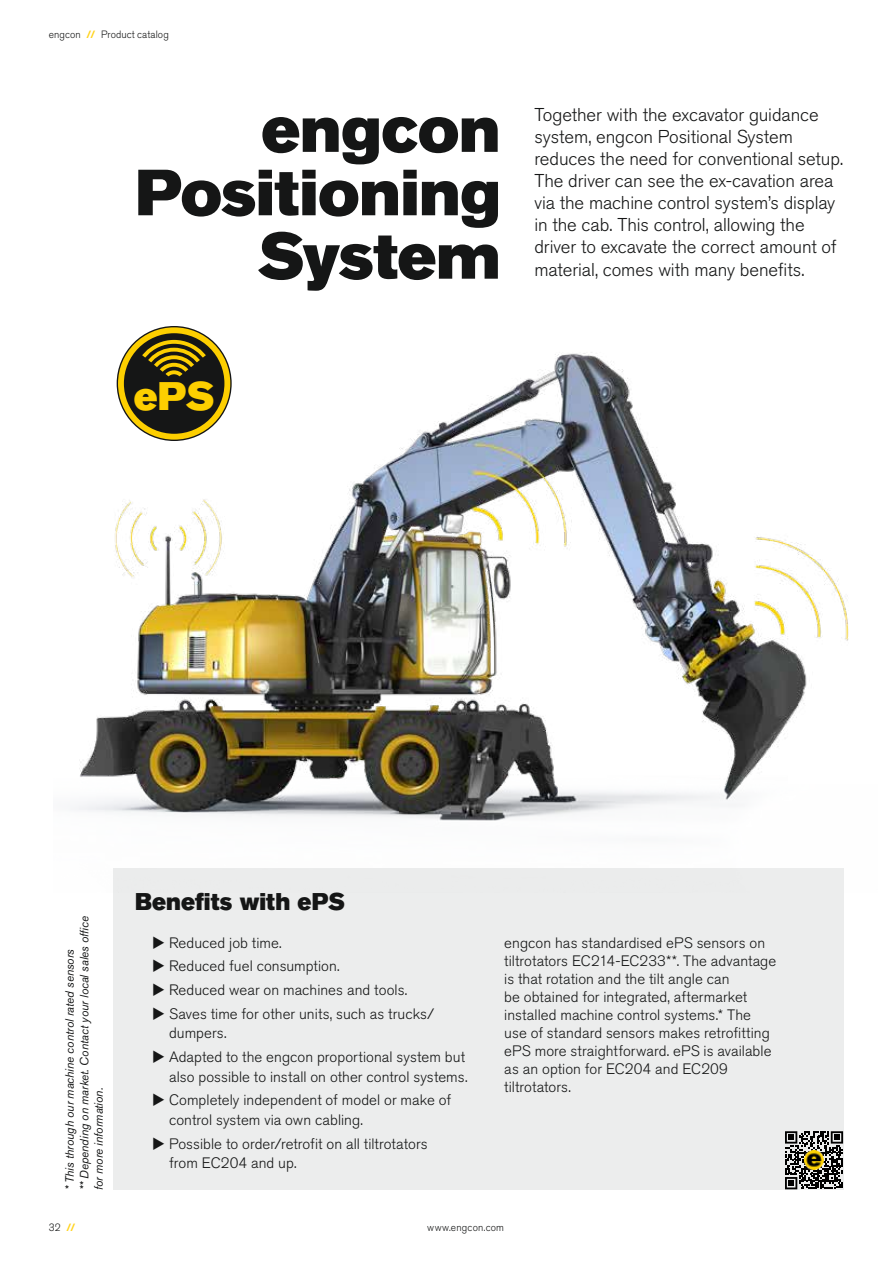
<style>
.page{position:relative;width:893px;height:1263px;background:#fff}
.page>*{position:absolute;margin:0;border:0;box-sizing:border-box;transform-origin:0 0}
.t1{font:64.5px/63.4px "Akzidenz Grotesk Pro Super";letter-spacing:-.005em;color:#151616;text-align:right}
.t2{font:39.45px "Akzidenz Grotesk BQ Super";color:#fdcf00}
.t3{font:24px "Akzidenz Grotesk Pro Super";letter-spacing:.005em;color:#151616}
.t4{font:300 18.45px/22.2px "Akzidenz Grotesk Pro";letter-spacing:-.005em;color:#151616}
.t5{font:300 15px/18px "Akzidenz Grotesk Pro";letter-spacing:.005em;color:#151616}
.t6{font:italic 12px/14.4px "Akzidenz Grotesk Pro";color:#151616}
.t7{font:300 10.5px "Akzidenz Grotesk Pro";letter-spacing:.015em;color:#151616}
.s1{font-weight:700;color:#ffd31b}
</style>
<div class="page">
<div style="left:113px;top:868px;width:730px;height:321px;background:#eceded"></div>
<img style="left:74px;top:326px;width:775px;height:566px">
<svg style="left:117px;top:326px;width:115px;height:115px"></svg>
<svg style="left:118px;top:327px;width:112px;height:113px;background:#efc301"></svg>
<div style="left:124px;top:333px;width:100px;height:101px;background:#151616;border-radius:50%"></div>
<svg style="left:130px;top:339px;width:88px;height:38px"></svg>
<svg style="left:785px;top:1131px;width:58px;height:58px"></svg>
<img style="left:804px;top:1150px;width:20px;height:20px">
<p class="t7" style="left:49px;top:27px;width:121px">engcon <span class="s1">//</span> Product catalog</p>
<h1 class="t1" style="left:135px;top:97px;width:367px">engcon<br>Positioning<br>System</h1>
<p class="t4" style="left:534px;top:103px;width:310px">Together with the excavator guidance system, engcon Positional System reduces the need for conventional setup.<br>The driver can see the ex-cavation area via the machine control system’s display in the cab. This control, allowing the driver to excavate the correct amount of material, comes with many benefits.</p>
<h2 class="t2" style="left:134px;top:373px;width:82px">ePS</h2>
<p class="t6" style="left:62px;top:1190px;width:276px;rotate:-90deg">* This through our machine control rated sensors<br>** Depending on market. Contact your local sales office for more information.</p>
<h3 class="t3" style="left:135px;top:886px;width:211px">Benefits with ePS</h3>
<p class="t5" style="left:169px;top:930px;width:267px;line-height:23.7px">Reduced job time.<br>Reduced fuel consumption.<br>Reduced wear on machines and tools.<br>Saves time for other units, such as trucks/</p>
<p class="t5" style="left:169px;top:1021px;width:297px;line-height:23.7px">dumpers.<br>Adapted to the engcon proportional system but</p>
<p class="t5" style="left:169px;top:1064px;width:300px;line-height:23.7px">also possible to install on other control systems.<br>Completely independent of model or make of</p>
<p class="t5" style="left:169px;top:1108px;width:260px;line-height:23.7px">control system via own cabling.<br>Possible to order/retrofit on all tiltrotators</p>
<p class="t5" style="left:169px;top:1154px;width:129px">from EC204 and up.</p>
<p class="t5" style="left:504px;top:934px;width:273px">engcon has standardised ePS sensors on tiltrotators EC214-EC233**. The advantage is that rotation and the tilt angle can<br>be obtained for integrated, aftermarket installed machine control systems.* The use of standard sensors makes retrofitting ePS more straightforward. ePS is available as an option for EC204 and EC209 tiltrotators.</p>
<p class="t7" style="left:49px;top:1220px;width:28px">32 <span class="s1">//</span></p>
<p class="t7" style="left:427px;top:1220px;width:78px">www.engcon.com</p>
</div>
